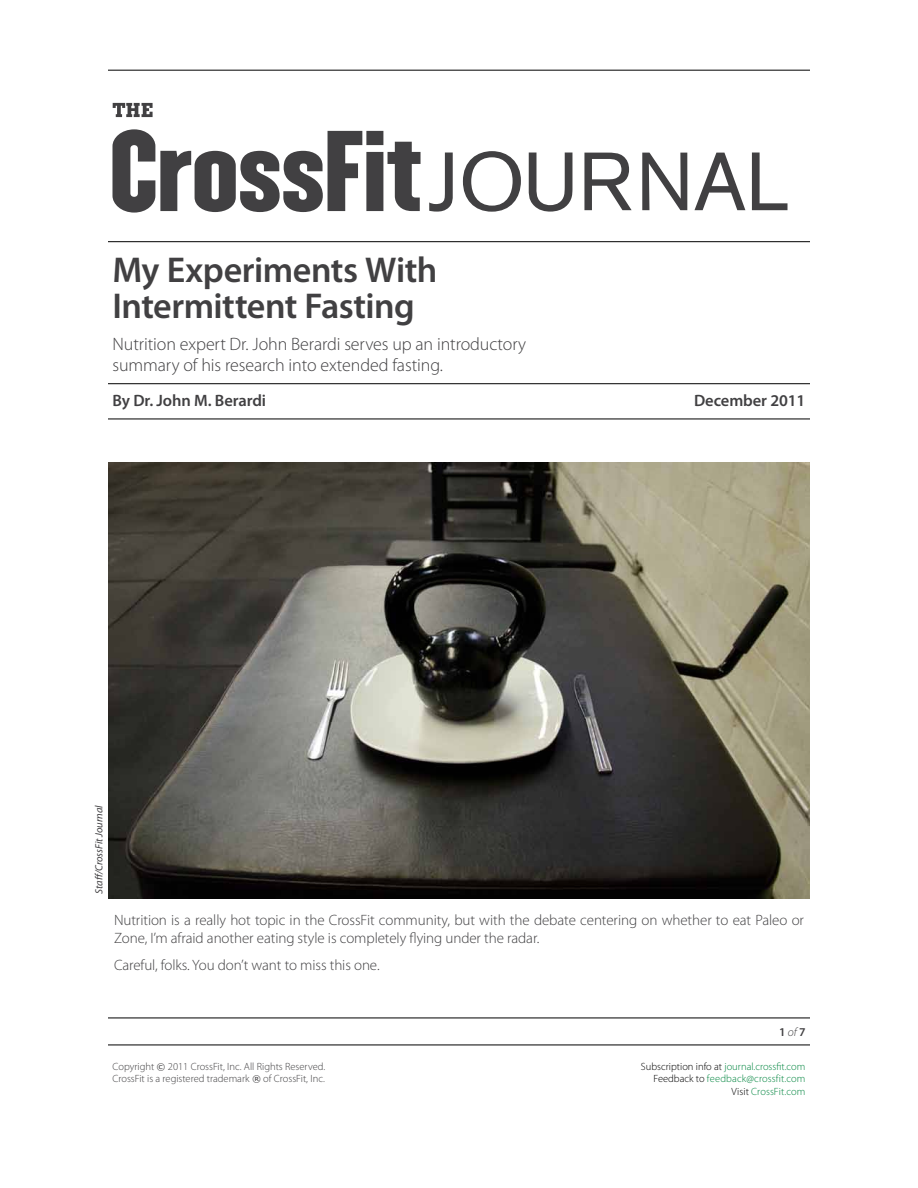
<style>
.page{position:relative;width:918px;height:1188px;background:#fff}
.page>*{position:absolute;margin:0;border:0;box-sizing:border-box;transform-origin:0 0}
.t1{font:600 36px/36px "Myriad Pro";letter-spacing:-.015em;color:#414042}
.t2{font:300 18px/21px "Myriad Pro";letter-spacing:-.005em;color:#414042}
.t3{font:600 16.5px "Myriad Pro";letter-spacing:-.005em;color:#414042}
.t4{font:300 15px/18px "Myriad Pro";letter-spacing:-.005em;color:#414042}
.t5{font:600 12px "Myriad Pro";color:#414042}
.t6{font:300 10.5px/12.6px "Myriad Pro";color:#414042}
.t7{font:300 10.5px/12.6px "Myriad Pro";color:#00853f;text-align:right}
.t8{font:italic 10.5px "Myriad Pro";letter-spacing:-.005em;color:#414042}
.s1{font-weight:300;font-style:italic}
.s2{font-family:"Verdana";font-weight:400;font-size:9px}
.s3{color:#000}
</style>
<div class="page">
<hr style="left:108px;top:1018px;width:702px;height:1px;background:#000">
<hr style="left:108px;top:1045px;width:702px;height:1px;background:#000">
<svg style="left:112px;top:129px;width:309px;height:84px"></svg>
<svg style="left:113px;top:103px;width:40px;height:14px"></svg>
<svg style="left:429px;top:153px;width:24px;height:59px"></svg>
<svg style="left:463px;top:151px;width:58px;height:61px"></svg>
<svg style="left:529px;top:153px;width:43px;height:59px"></svg>
<svg style="left:584px;top:153px;width:48px;height:57px"></svg>
<svg style="left:642px;top:153px;width:45px;height:57px"></svg>
<svg style="left:695px;top:153px;width:50px;height:57px"></svg>
<svg style="left:752px;top:153px;width:36px;height:57px"></svg>
<hr style="left:108px;top:383px;width:702px;height:1px;background:#000">
<hr style="left:108px;top:419px;width:702px;height:1px;background:#000">
<hr style="left:108px;top:241px;width:702px;height:1px;background:#000">
<hr style="left:108px;top:70px;width:702px;height:1px;background:#000">
<img style="left:108px;top:463px;width:702px;height:435px">
<h1 class="t1" style="left:112px;top:252px;width:327px">My Experiments With<br>Intermittent Fasting</h1>
<p class="t2" style="left:112px;top:334px;width:415px">Nutrition expert Dr. John Berardi serves up an introductory summary of his research into extended fasting.</p>
<p class="t3" style="left:112px;top:392px;width:155px">By Dr. John M. Berardi</p>
<p class="t3" style="left:694px;top:392px;width:113px">December 2011</p>
<p class="t8" style="left:93px;top:894px;width:90px;rotate:-90deg">Staff/CrossFit Journal</p>
<p class="t4" style="left:114px;top:911px;width:692px">Nutrition is a really hot topic in the CrossFit community, but with the debate centering on whether to eat Paleo or<br>Zone, I’m afraid another eating style is completely flying under the radar.</p>
<p class="t4" style="left:114px;top:956px;width:267px">Careful, folks. You don’t want to miss this one.</p>
<p class="t5" style="left:779px;top:1025px;width:28px">1 <span class="s1">of</span> 7</p>
<p class="t6" style="left:112px;top:1060px;width:214px">Copyright <span class="s2">©</span> 2011 CrossFit, Inc. All Rights Reserved.<br>CrossFit is a registered trademark <span class="s2">®</span> of CrossFit, Inc.</p>
<p class="t7" style="left:641px;top:1060px;width:166px"><span class="s3">Subscription info at</span> journal.crossfit.com<br><span class="s3">Feedback to</span> feedback@crossfit.com<br><span class="s3">Visit</span> CrossFit.com</p>
</div>
